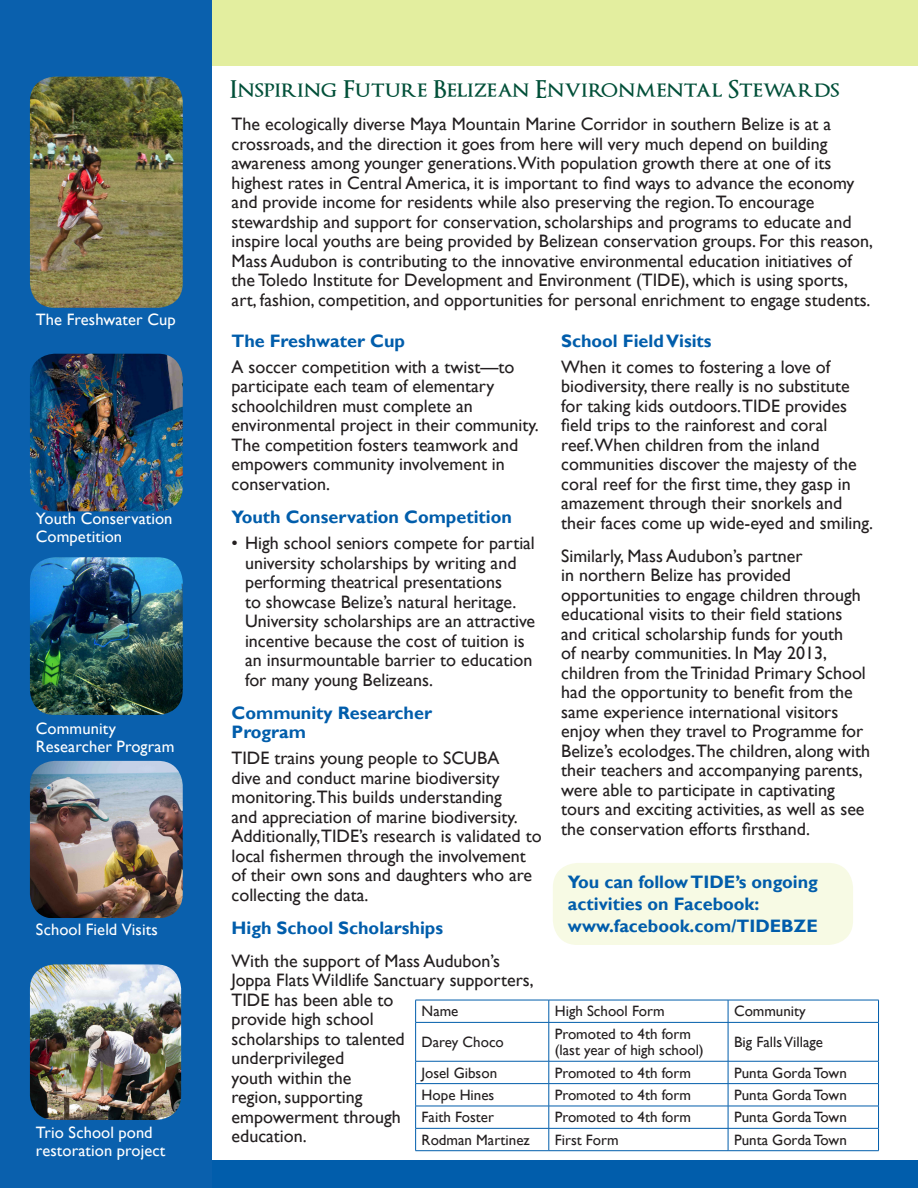
<style>
.page{position:relative;width:918px;height:1188px;background:#fff}
.page>*{position:absolute;margin:0;border:0;box-sizing:border-box;transform-origin:0 0}
.t1{font:600 24px "Optimus Princeps";color:#004f38}
.t2{font:18px/19.5px "Gill Sans";color:#231f20}
.t3{font:700 18px/21.6px "Gill Sans";color:#015dab}
.t4{font:16.5px/18px "Gill Sans";letter-spacing:.005em;color:#fff}
.t5{font:15px/16.5px "Gill Sans";color:#231f20}
</style>
<div class="page">
<div style="left:0;top:0;width:918px;height:65px;background:#e3ee9f"></div>
<div style="left:0;top:1160px;width:918px;height:28px;background:#015dab"></div>
<div style="left:0;top:0;width:211px;height:1188px;background:#0a60ad"></div>
<img style="left:30px;top:557px;width:153px;height:158px">
<img style="left:30px;top:761px;width:153px;height:157px">
<img style="left:30px;top:354px;width:153px;height:157px">
<img style="left:30px;top:77px;width:153px;height:231px">
<img style="left:30px;top:964px;width:151px;height:156px">
<hr style="left:415px;top:1000px;width:134px;height:1px;background:#015dab">
<svg style="left:415px;top:1000px;width:1px;height:22px"></svg>
<hr style="left:549px;top:1000px;width:179px;height:1px;background:#015dab">
<svg style="left:549px;top:1000px;width:1px;height:22px"></svg>
<hr style="left:728px;top:1000px;width:151px;height:1px;background:#015dab">
<svg style="left:728px;top:1000px;width:1px;height:22px"></svg>
<svg style="left:878px;top:1000px;width:1px;height:22px"></svg>
<hr style="left:415px;top:1022px;width:134px;height:1px;background:#015dab">
<hr style="left:415px;top:1023px;width:1px;height:38px;background:#015dab">
<hr style="left:549px;top:1022px;width:179px;height:1px;background:#015dab">
<hr style="left:549px;top:1023px;width:1px;height:38px;background:#015dab">
<hr style="left:728px;top:1022px;width:151px;height:1px;background:#015dab">
<hr style="left:728px;top:1023px;width:1px;height:38px;background:#015dab">
<hr style="left:878px;top:1023px;width:1px;height:38px;background:#015dab">
<hr style="left:415px;top:1061px;width:134px;height:1px;background:#015dab">
<hr style="left:549px;top:1061px;width:179px;height:1px;background:#015dab">
<hr style="left:728px;top:1061px;width:151px;height:1px;background:#015dab">
<hr style="left:415px;top:1083px;width:134px;height:1px;background:#015dab">
<hr style="left:549px;top:1083px;width:179px;height:1px;background:#015dab">
<hr style="left:728px;top:1083px;width:151px;height:1px;background:#015dab">
<hr style="left:415px;top:1106px;width:134px;height:1px;background:#015dab">
<hr style="left:549px;top:1106px;width:179px;height:1px;background:#015dab">
<hr style="left:728px;top:1106px;width:151px;height:1px;background:#015dab">
<hr style="left:415px;top:1128px;width:134px;height:1px;background:#015dab">
<svg style="left:415px;top:1061px;width:1px;height:89px"></svg>
<hr style="left:549px;top:1128px;width:179px;height:1px;background:#015dab">
<svg style="left:549px;top:1061px;width:1px;height:89px"></svg>
<hr style="left:728px;top:1128px;width:151px;height:1px;background:#015dab">
<svg style="left:728px;top:1061px;width:1px;height:89px"></svg>
<svg style="left:878px;top:1061px;width:1px;height:89px"></svg>
<hr style="left:415px;top:1150px;width:134px;height:1px;background:#015dab">
<hr style="left:549px;top:1150px;width:179px;height:1px;background:#015dab">
<hr style="left:728px;top:1150px;width:151px;height:1px;background:#015dab">
<div style="left:553px;top:863px;width:300px;height:82px;background:#f7fae4;border-radius:25px"></div>
<p class="t4" style="left:36px;top:310px;width:141px">The Freshwater Cup</p>
<p class="t4" style="left:36px;top:509px;width:138px">Youth Conservation<br>Competition</p>
<p class="t4" style="left:36px;top:720px;width:140px">Community<br>Researcher Program</p>
<p class="t4" style="left:36px;top:921px;width:123px">School Field Visits</p>
<p class="t4" style="left:36px;top:1124px;width:131px">Trio School pond restoration project</p>
<p class="t1" style="left:230px;top:77px;width:611px">Inspiring Future Belizean Environmental Stewards</p>
<p class="t2" style="left:232px;top:115px;width:643px">The ecologically diverse Maya Mountain Marine Corridor in southern Belize is at a crossroads, and the direction it goes from here will very much depend on building awareness among younger generations.With population growth there at one of its highest rates in Central America, it is important to find ways to advance the economy and provide income for residents while also preserving the region.To encourage stewardship and support for conservation, scholarships and programs to educate and inspire local youths are being provided by Belizean conservation groups. For this reason, Mass Audubon is contributing to the innovative environmental education initiatives of the Toledo Institute for Development and Environment (TIDE), which is using sports, art, fashion, competition, and opportunities for personal enrichment to engage students.</p>
<p class="t3" style="left:232px;top:330px;width:175px">The Freshwater Cup</p>
<p class="t2" style="left:232px;top:357px;width:309px">A soccer competition with a twist—to participate each team of elementary schoolchildren must complete an environmental project in their community.<br>The competition fosters teamwork and empowers community involvement in conservation.</p>
<p class="t3" style="left:232px;top:507px;width:282px">Youth Conservation Competition</p>
<p class="t2" style="left:245px;top:534px;width:292px;text-indent:-14px">• High school seniors compete for partial university scholarships by writing and performing theatrical presentations<br>to showcase Belize’s natural heritage.<br>University scholarships are an attractive incentive because the cost of tuition is an insurmountable barrier to education for many young Belizeans.</p>
<p class="t3" style="left:232px;top:703px;width:202px;line-height:19.5px">Community Researcher<br>Program</p>
<p class="t2" style="left:232px;top:749px;width:312px">TIDE trains young people to SCUBA<br>dive and conduct marine biodiversity monitoring.This builds understanding<br>and appreciation of marine biodiversity.<br>Additionally,TIDE’s research is validated to local fishermen through the involvement of their own sons and daughters who are collecting the data.</p>
<p class="t3" style="left:232px;top:918px;width:213px">High School Scholarships</p>
<p class="t2" style="left:232px;top:951px;width:304px">With the support of Mass Audubon’s<br>Joppa Flats Wildlife Sanctuary supporters,<br>TIDE has been able to<br>provide high school<br>scholarships to talented<br>underprivileged<br>youth within the<br>region, supporting<br>empowerment through<br>education.</p>
<p class="t3" style="left:561px;top:330px;width:152px">School Field Visits</p>
<p class="t2" style="left:561px;top:357px;width:313px">When it comes to fostering a love of biodiversity, there really is no substitute for taking kids outdoors.TIDE provides field trips to the rainforest and coral reef.When children from the inland communities discover the majesty of the coral reef for the first time, they gasp in amazement through their snorkels and their faces come up wide-eyed and smiling.</p>
<p class="t2" style="left:561px;top:546px;width:310px">Similarly, Mass Audubon’s partner<br>in northern Belize has provided opportunities to engage children through educational visits to their field stations and critical scholarship funds for youth<br>of nearby communities. In May 2013, children from the Trinidad Primary School had the opportunity to benefit from the same experience international visitors enjoy when they travel to Programme for Belize’s ecolodges.The children, along with their teachers and accompanying parents, were able to participate in captivating tours and exciting activities, as well as see the conservation efforts firsthand.</p>
<p class="t3" style="left:568px;top:872px;width:252px">You can follow TIDE’s ongoing activities on Facebook: www.facebook.com/TIDEBZE</p>
<p class="t5" style="left:422px;top:1003px;width:38px">Name</p>
<p class="t5" style="left:555px;top:1003px;width:111px">High School Form</p>
<p class="t5" style="left:734px;top:1003px;width:73px">Community</p>
<p class="t5" style="left:422px;top:1034px;width:84px">Darey Choco</p>
<p class="t5" style="left:555px;top:1026px;width:151px">Promoted to 4th form (last year of high school)</p>
<p class="t5" style="left:734px;top:1034px;width:90px">Big Falls Village</p>
<p class="t5" style="left:422px;top:1065px;width:77px">Josel Gibson</p>
<p class="t5" style="left:555px;top:1065px;width:138px">Promoted to 4th form</p>
<p class="t5" style="left:734px;top:1065px;width:114px">Punta Gorda Town</p>
<p class="t5" style="left:422px;top:1087px;width:74px">Hope Hines</p>
<p class="t5" style="left:555px;top:1087px;width:138px">Promoted to 4th form</p>
<p class="t5" style="left:734px;top:1087px;width:114px">Punta Gorda Town</p>
<p class="t5" style="left:422px;top:1109px;width:74px">Faith Foster</p>
<p class="t5" style="left:555px;top:1109px;width:138px">Promoted to 4th form</p>
<p class="t5" style="left:734px;top:1109px;width:114px">Punta Gorda Town</p>
<p class="t5" style="left:422px;top:1132px;width:110px">Rodman Martinez</p>
<p class="t5" style="left:555px;top:1132px;width:65px">First Form</p>
<p class="t5" style="left:734px;top:1132px;width:114px">Punta Gorda Town</p>
</div>
